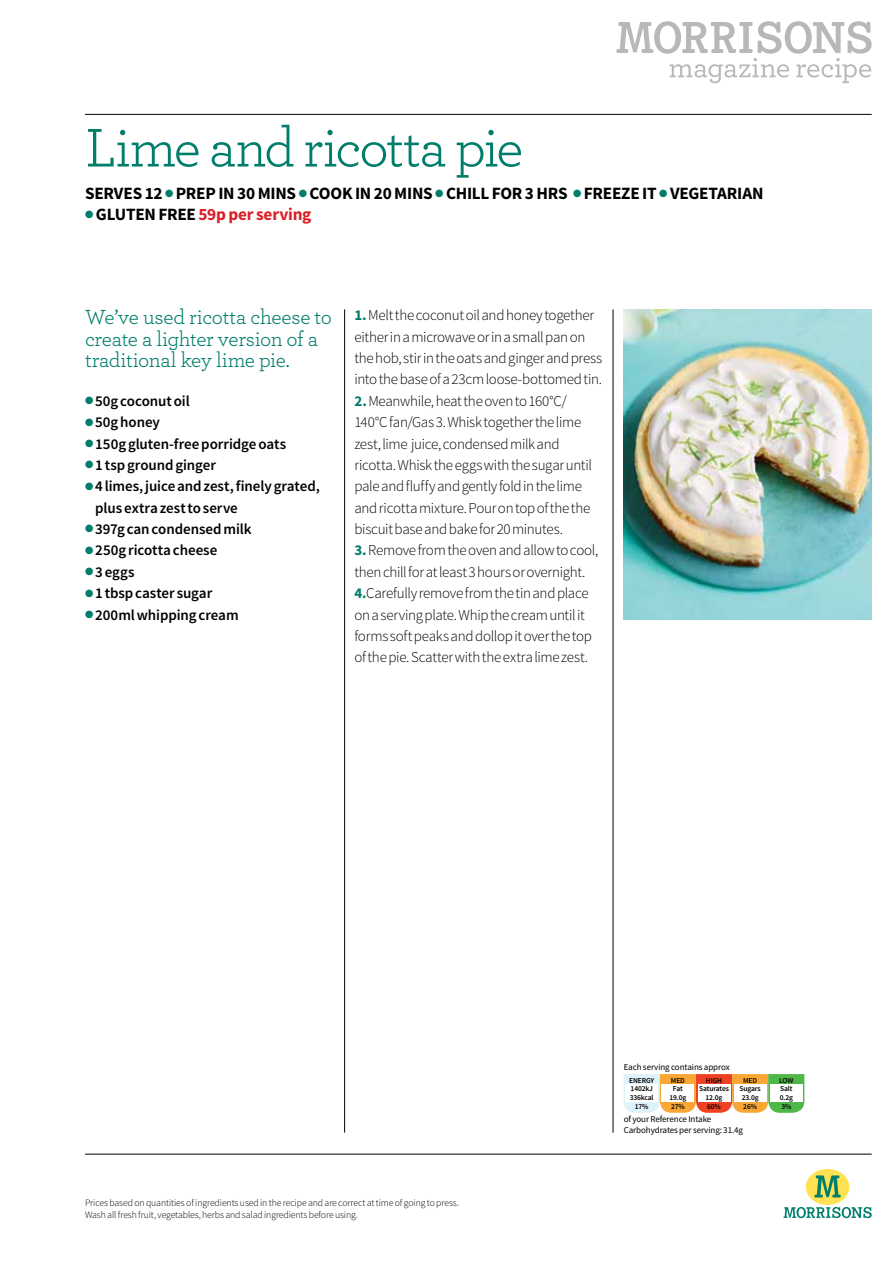
<style>
.page{position:relative;width:893px;height:1263px;background:#fff}
.page>*{position:absolute;margin:0;border:0;box-sizing:border-box;transform-origin:0 0}
.t1{font:57px "Archer";letter-spacing:-.04em;color:#007e6b}
.t2{font:21.3px/21.3px "Archer";letter-spacing:-.015em;color:#007e6b}
.t3{font:700 17.25px "Source Sans Pro";letter-spacing:-.015em;color:#000}
.t4{font:700 17.25px "Source Sans Pro";letter-spacing:-.015em;color:#da2128}
.t5{font:300 15px/21.3px "Source Sans Pro";letter-spacing:-.02em;color:#000}
.t6{font:600 15px/21.3px "Source Sans Pro";letter-spacing:-.005em;color:#000}
.t7{font:300 9.75px/12px "Source Sans Pro";letter-spacing:-.01em;color:#000}
.t8{font:9px/10.5px "Source Sans Pro";letter-spacing:-.01em;color:#000}
.t9{font:600 7.5px/8.6px "Source Sans Pro";letter-spacing:-.02em;color:#000;text-align:center}
.s1{color:#007e6b}
.s2{color:#000}
.s3{font-weight:700;color:#007e6b}
</style>
<div class="page">
<div style="left:806px;top:1169px;width:43px;height:36px;background:#ffe152;border-radius:50%"></div>
<svg style="left:814px;top:1175px;width:27px;height:22px"></svg>
<svg style="left:783px;top:1207px;width:89px;height:11px"></svg>
<hr style="left:344px;top:309px;width:1px;height:823px;background:#000">
<hr style="left:613px;top:309px;width:1px;height:824px;background:#000">
<hr style="left:85px;top:114px;width:787px;height:1px;background:#000">
<hr style="left:85px;top:1154px;width:787px;height:1px;background:#000">
<svg style="left:616px;top:21px;width:256px;height:62px"></svg>
<svg style="left:624px;top:1074px;width:180px;height:39px"></svg>
<div style="left:770px;top:1084px;width:33px;height:18px;background:#fff"></div>
<img style="left:624px;top:309px;width:248px;height:311px">
<h1 class="t1" style="left:85px;top:108px;width:440px">Lime and ricotta pie</h1>
<p class="t3" style="left:85px;top:182px;width:680px">SERVES 12 <span class="s1">●</span> PREP IN 30 MINS <span class="s1">●</span> COOK IN 20 MINS <span class="s1">●</span> CHILL FOR 3 HRS <span class="s1">●</span> FREEZE IT <span class="s1">●</span> VEGETARIAN</p>
<p class="t3" style="left:85px;top:203px;width:52px"><span class="s1">●</span>GLUTEN</p>
<p class="t4" style="left:158px;top:203px;width:154px"><span class="s2">FREE</span> 59P PER SERVING</p>
<h2 class="t2" style="left:85px;top:305px;width:248px">We’ve used ricotta cheese to create a lighter version of a traditional key lime pie.</h2>
<p class="t6" style="left:85px;top:391px;width:106px"><span class="s1">●</span> 50g coconut oil</p>
<p class="t6" style="left:85px;top:412px;width:76px"><span class="s1">●</span> 50g honey</p>
<p class="t6" style="left:85px;top:433px;width:203px"><span class="s1">●</span> 150g gluten-free porridge oats</p>
<p class="t6" style="left:85px;top:455px;width:132px"><span class="s1">●</span> 1 tsp ground ginger</p>
<p class="t6" style="left:95px;top:476px;width:226px;text-indent:-10px"><span class="s1">●</span> 4 limes, juice and zest, finely grated, plus extra zest to serve</p>
<p class="t6" style="left:85px;top:519px;width:168px"><span class="s1">●</span> 397g can condensed milk</p>
<p class="t6" style="left:85px;top:540px;width:134px"><span class="s1">●</span> 250g ricotta cheese</p>
<p class="t6" style="left:85px;top:562px;width:51px"><span class="s1">●</span> 3 eggs</p>
<p class="t6" style="left:85px;top:583px;width:129px"><span class="s1">●</span> 1 tbsp caster sugar</p>
<p class="t6" style="left:85px;top:604px;width:155px"><span class="s1">●</span> 200ml whipping cream</p>
<p class="t5" style="left:354px;top:305px;width:249px"><span class="s3">1.</span> Melt the coconut oil and honey together either in a microwave or in a small pan on the hob, stir in the oats and ginger and press into the base of a 23cm loose-bottomed tin.</p>
<p class="t5" style="left:354px;top:390px;width:239px"><span class="s3">2.</span> Meanwhile, heat the oven to 160°C/ 140°C fan/Gas 3. Whisk together the lime zest, lime juice, condensed milk and ricotta. Whisk the eggs with the sugar until pale and fluffy and gently fold in the lime and ricotta mixture. Pour on top of the the biscuit base and bake for 20 minutes.</p>
<p class="t5" style="left:354px;top:540px;width:246px"><span class="s3">3.</span> Remove from the oven and allow to cool, then chill for at least 3 hours or overnight.<br><span class="s3">4.</span>Carefully remove from the tin and place on a serving plate. Whip the cream until it forms soft peaks and dollop it over the top of the pie. Scatter with the extra lime zest.</p>
<p class="t7" style="left:85px;top:1197px;width:375px">Prices based on quantities of ingredients used in the recipe and are correct at time of going to press.<br>Wash all fresh fruit, vegetables, herbs and salad ingredients before using.</p>
<p class="t8" style="left:624px;top:1062px;width:108px">Each serving contains approx</p>
<p class="t9" style="left:629px;top:1076px;width:27px;text-align:left">ENERGY<br>1402kJ<br>336kcal</p>
<p class="t9" style="left:635px;top:1102px;width:15px">17%</p>
<p class="t9" style="left:669px;top:1076px;width:18px">MED<br>Fat<br>19.0g</p>
<p class="t9" style="left:671px;top:1102px;width:15px">27%</p>
<p class="t9" style="left:699px;top:1076px;width:31px">HIGH<br>Saturates<br>12.0g</p>
<p class="t9" style="left:707px;top:1102px;width:15px">60%</p>
<p class="t9" style="left:740px;top:1076px;width:23px">MED<br>Sugars<br>23.0g</p>
<p class="t9" style="left:743px;top:1102px;width:15px">26%</p>
<p class="t8" style="left:624px;top:1114px;width:121px">of your Reference Intake<br>Carbohydrates per serving: 31.4g</p>
<p class="t9" style="left:779px;top:1076px;width:16px;text-align:left">LOW<br>Salt<br>0.2g</p>
<p class="t9" style="left:781px;top:1102px;width:12px">3%</p>
</div>
